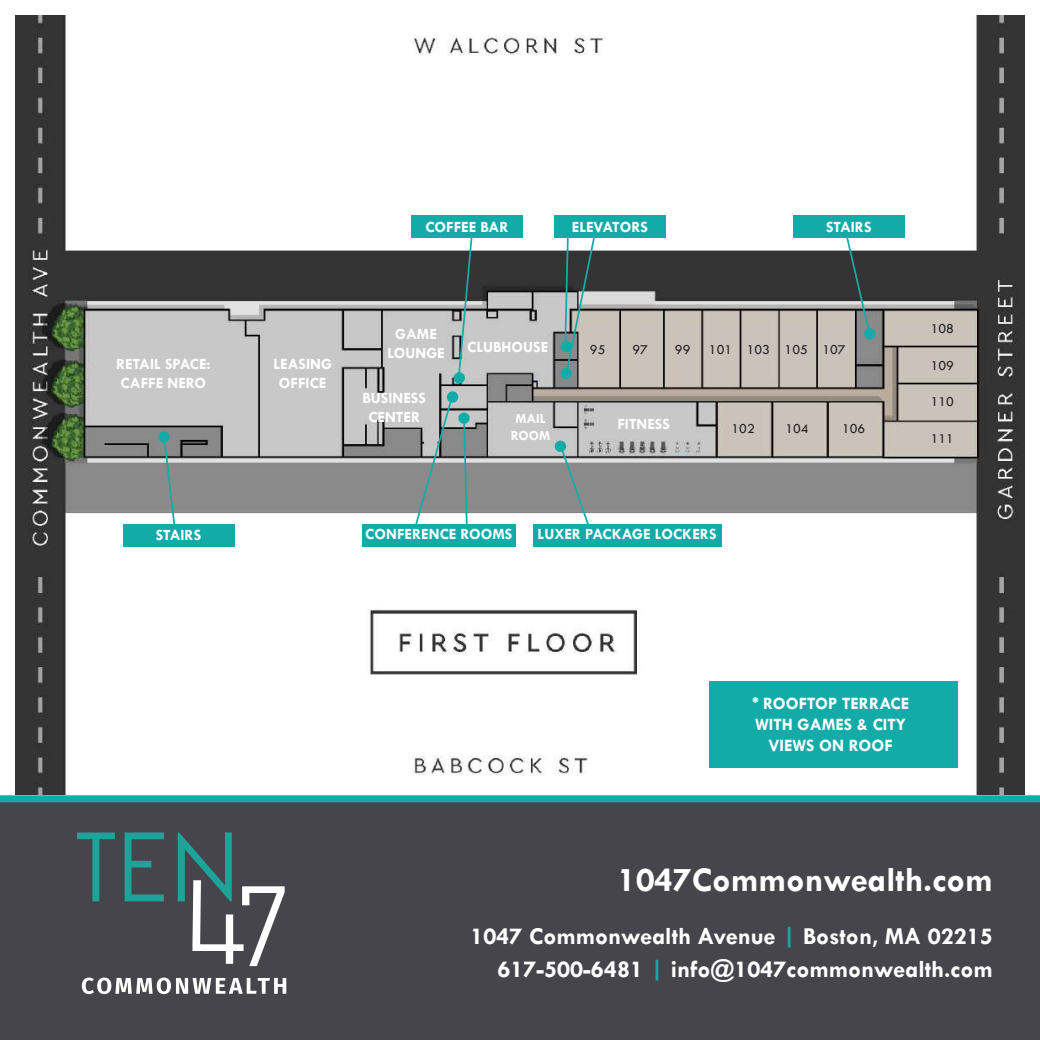
<style>
.page{position:relative;width:1040px;height:1040px;background:#fff}
.page>*{position:absolute;margin:0;border:0;box-sizing:border-box;transform-origin:0 0}
.t1{font:700 35px "Tw Cen";color:#fff}
.t2{font:700 24.5px/33.2px "Tw Cen";color:#fff;text-align:right}
.t3{font:700 17.5px/21px "Tw Cen";color:#fff;text-align:center}
.t4{font:700 15.75px/18.9px "Tw Cen";color:#fff;text-align:center}
.t5{font:14px "Tw Cen";color:#231f20}
.t6{font:700 14px/16.8px "Tw Cen";color:#fff;text-align:center}
.s1{font-family:"Neutraface Text"}
.s2{color:#13aba8}
</style>
<div class="page">
<img style="left:16px;top:16px;width:1008px;height:779px">
<div style="left:0;top:795px;width:1040px;height:245px;background:#46454b"></div>
<svg style="left:77px;top:832px;width:38px;height:69px;background:#3a5d5f"></svg>
<svg style="left:125px;top:832px;width:39px;height:69px;background:#366868"></svg>
<svg style="left:178px;top:832px;width:107px;height:135px;background:#5c686b"></svg>
<svg style="left:82px;top:977px;width:204px;height:17px"></svg>
<div style="left:362px;top:524px;width:154px;height:22px;background:#13aba8"></div>
<svg style="left:413px;top:395px;width:41px;height:129px;background:#9ca3a3"></svg>
<div style="left:447px;top:391px;width:11px;height:12px;background:#13aba8;border-radius:50%"></div>
<div style="left:458px;top:412px;width:11px;height:12px;background:#13aba8;border-radius:50%"></div>
<svg style="left:462px;top:422px;width:6px;height:102px"></svg>
<div style="left:453px;top:372px;width:12px;height:11px;background:#13aba8;border-radius:50%"></div>
<svg style="left:457px;top:238px;width:18px;height:143px;background:#809291"></svg>
<div style="left:411px;top:215px;width:112px;height:23px;background:#13aba8"></div>
<svg style="left:560px;top:341px;width:12px;height:11px"></svg>
<div style="left:554px;top:215px;width:111px;height:23px;background:#13aba8"></div>
<svg style="left:560px;top:368px;width:12px;height:11px"></svg>
<svg style="left:563px;top:238px;width:34px;height:137px;background:#82918f"></svg>
<div style="left:864px;top:328px;width:11px;height:11px;background:#13aba8;border-radius:50%"></div>
<svg style="left:844px;top:238px;width:28px;height:100px;background:#6b7776"></svg>
<div style="left:793px;top:215px;width:111px;height:23px;background:#13aba8"></div>
<svg style="left:162px;top:435px;width:15px;height:89px"></svg>
<div style="left:158px;top:431px;width:11px;height:12px;background:#13aba8;border-radius:50%"></div>
<div style="left:123px;top:524px;width:111px;height:22px;background:#13aba8"></div>
<div style="left:533px;top:524px;width:189px;height:22px;background:#13aba8"></div>
<svg style="left:554px;top:440px;width:12px;height:12px"></svg>
<svg style="left:559px;top:445px;width:33px;height:79px;background:#99a3a3"></svg>
<div style="left:709px;top:681px;width:248px;height:86px;background:#13aba8"></div>
<p class="t4" style="left:116px;top:354px;width:96px;text-align:left">RETAIL SPACE:<br>CAFFE NERO</p>
<p class="t4" style="left:425px;top:217px;width:85px">COFFEE BAR</p>
<p class="t4" style="left:572px;top:217px;width:78px">ELEVATORS</p>
<p class="t4" style="left:826px;top:217px;width:47px">STAIRS</p>
<p class="t4" style="left:273px;top:354px;width:60px">LEASING<br>OFFICE</p>
<p class="t4" style="left:387px;top:324px;width:59px">GAME<br>LOUNGE</p>
<p class="t4" style="left:362px;top:388px;width:65px">BUSINESS<br>CENTER</p>
<p class="t4" style="left:467px;top:337px;width:82px">CLUBHOUSE</p>
<p class="t6" style="left:511px;top:410px;width:41px">MAIL<br>ROOM</p>
<p class="t5" style="left:590px;top:341px;width:17px">95</p>
<p class="t5" style="left:632px;top:341px;width:17px">97</p>
<p class="t5" style="left:675px;top:341px;width:17px">99</p>
<p class="t5" style="left:709px;top:341px;width:138px">101 103 105 107</p>
<p class="t4" style="left:617px;top:414px;width:54px">FITNESS</p>
<p class="t5" style="left:731px;top:420px;width:25px">102</p>
<p class="t5" style="left:785px;top:420px;width:25px">104</p>
<p class="t5" style="left:842px;top:420px;width:25px">106</p>
<p class="t4" style="left:156px;top:525px;width:47px">STAIRS</p>
<p class="t4" style="left:537px;top:524px;width:180px">LUXER PACKAGE LOCKERS</p>
<p class="t4" style="left:365px;top:524px;width:149px">CONFERENCE ROOMS</p>
<p class="t5" style="left:930px;top:320px;width:25px">108</p>
<p class="t5" style="left:930px;top:357px;width:25px">109</p>
<p class="t5" style="left:930px;top:393px;width:25px">110</p>
<p class="t5" style="left:930px;top:430px;width:25px">111</p>
<p class="t3" style="left:752px;top:692px;width:159px"><span class="s1">*</span> ROOFTOP TERRACE<br>WITH GAMES &amp; CITY<br>VIEWS ON ROOF</p>
<h1 class="t1" style="left:617px;top:859px;width:377px">1047Commonwealth.com</h1>
<h2 class="t2" style="left:470px;top:918px;width:524px">1047 Commonwealth Avenue <span class="s2">|</span> Boston, MA 02215<br>617-500-6481 <span class="s2">|</span> info@1047commonwealth.com</h2>
</div>
